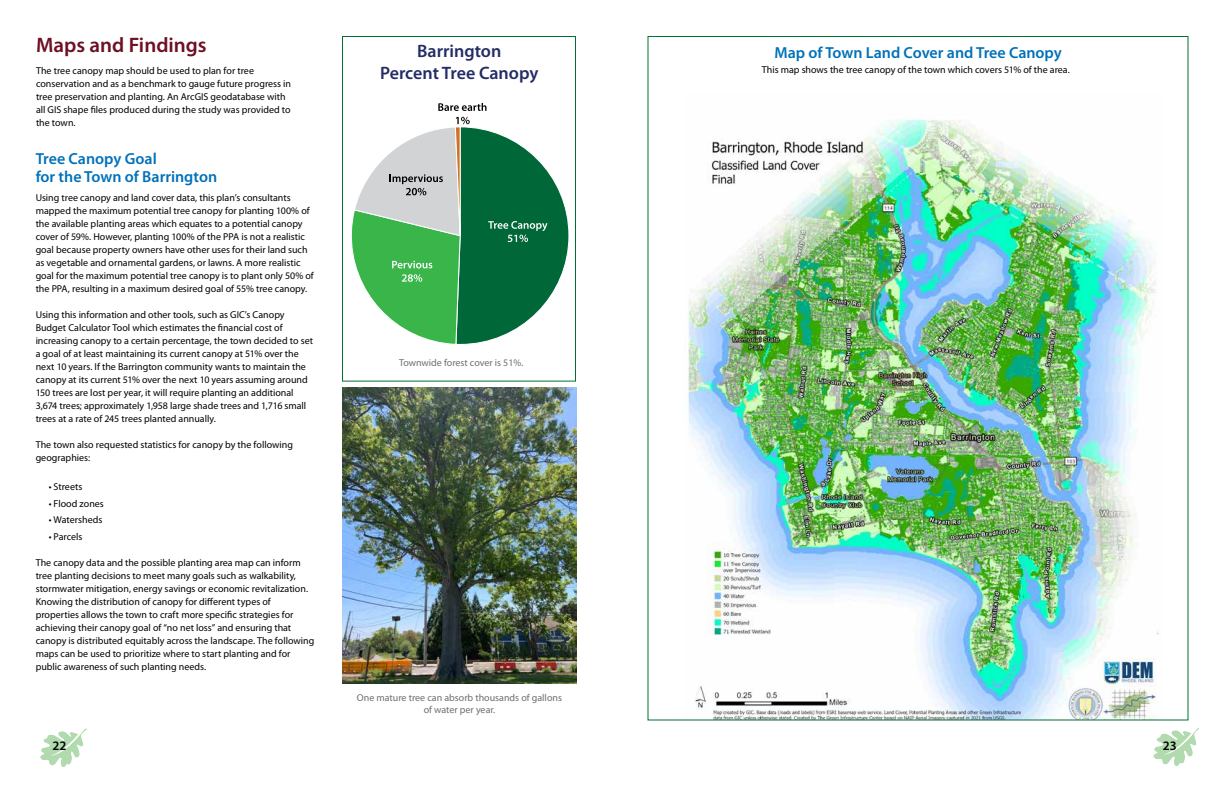
<style>
.page{position:relative;width:1224px;height:792px;background:#fff}
.page>*{position:absolute;margin:0;border:0;box-sizing:border-box;transform-origin:0 0}
.t1{font:600 21px "Myriad Pro";color:#6e1023}
.t2{font:600 18px/22px "Myriad Pro";color:#232c64;text-align:center}
.t3{font:600 16px/18px "Myriad Pro";color:#0071b9}
.t4{font:600 13px "Myriad Pro";color:#000}
.t5{font:10px/13px "Myriad Pro";color:#000}
.t6{font:10px/12px "Myriad Pro";color:#6d6e71;text-align:center}
</style>
<div class="page">
<svg style="left:1192px;top:728px;width:7px;height:7px"></svg>
<svg style="left:79px;top:729px;width:6px;height:7px"></svg>
<svg style="left:438px;top:103px;width:49px;height:8px"></svg>
<svg style="left:351px;top:117px;width:218px;height:228px"></svg>
<div style="left:342px;top:36px;width:234px;height:346px;border:1px solid #007132"></div>
<img style="left:684px;top:118px;width:475px;height:600px">
<img style="left:343px;top:387px;width:233px;height:296px">
<h1 class="t1" style="left:36px;top:31px;width:172px">Maps and Findings</h1>
<p class="t5" style="left:36px;top:64px;width:257px">The tree canopy map should be used to plan for tree conservation and as a benchmark to gauge future progress in tree preservation and planting. An ArcGIS geodatabase with all GIS shape files produced during the study was provided to the town.</p>
<h3 class="t3" style="left:36px;top:149px;width:183px">Tree Canopy Goal<br>for the Town of Barrington</h3>
<p class="t5" style="left:36px;top:191px;width:280px">Using tree canopy and land cover data, this plan’s consultants mapped the maximum potential tree canopy for planting 100% of the available planting areas which equates to a potential canopy cover of 59%. However, planting 100% of the PPA is not a realistic goal because property owners have other uses for their land such as vegetable and ornamental gardens, or lawns. A more realistic goal for the maximum potential tree canopy is to plant only 50% of the PPA, resulting in a maximum desired goal of 55% tree canopy.</p>
<p class="t5" style="left:36px;top:308px;width:279px">Using this information and other tools, such as GIC’s Canopy Budget Calculator Tool which estimates the financial cost of increasing canopy to a certain percentage, the town decided to set a goal of at least maintaining its current canopy at 51% over the next 10 years. If the Barrington community wants to maintain the canopy at its current 51% over the next 10 years assuming around 150 trees are lost per year, it will require planting an additional 3,674 trees; approximately 1,958 large shade trees and 1,716 small trees at a rate of 245 trees planted annually.</p>
<p class="t5" style="left:36px;top:438px;width:259px">The town also requested statistics for canopy by the following geographies:</p>
<p class="t5" style="left:49px;top:480px;width:35px">• Streets</p>
<p class="t5" style="left:49px;top:497px;width:57px">• Flood zones</p>
<p class="t5" style="left:49px;top:513px;width:55px">• Watersheds</p>
<p class="t5" style="left:49px;top:530px;width:35px">• Parcels</p>
<p class="t5" style="left:36px;top:556px;width:280px">The canopy data and the possible planting area map can inform tree planting decisions to meet many goals such as walkability, stormwater mitigation, energy savings or economic revitalization.<br>Knowing the distribution of canopy for different types of properties allows the town to craft more specific strategies for achieving their canopy goal of “no net loss” and ensuring that canopy is distributed equitably across the landscape. The following maps can be used to prioritize where to start planting and for public awareness of such planting needs.</p>
<h2 class="t2" style="left:380px;top:40px;width:160px">Barrington<br>Percent Tree Canopy</h2>
<p class="t6" style="left:399px;top:356px;width:126px">Townwide forest cover is 51%.</p>
<p class="t6" style="left:357px;top:691px;width:207px">One mature tree can absorb thousands of gallons of water per year.</p>
<h3 class="t3" style="left:774px;top:43px;width:289px">Map of Town Land Cover and Tree Canopy</h3>
<p class="t5" style="left:762px;top:63px;width:310px">This map shows the tree canopy of the town which covers 51% of the area.</p>
<h3 class="t4" style="left:53px;top:737px;width:15px">22</h3>
<h3 class="t4" style="left:1163px;top:737px;width:15px">23</h3>
</div>
